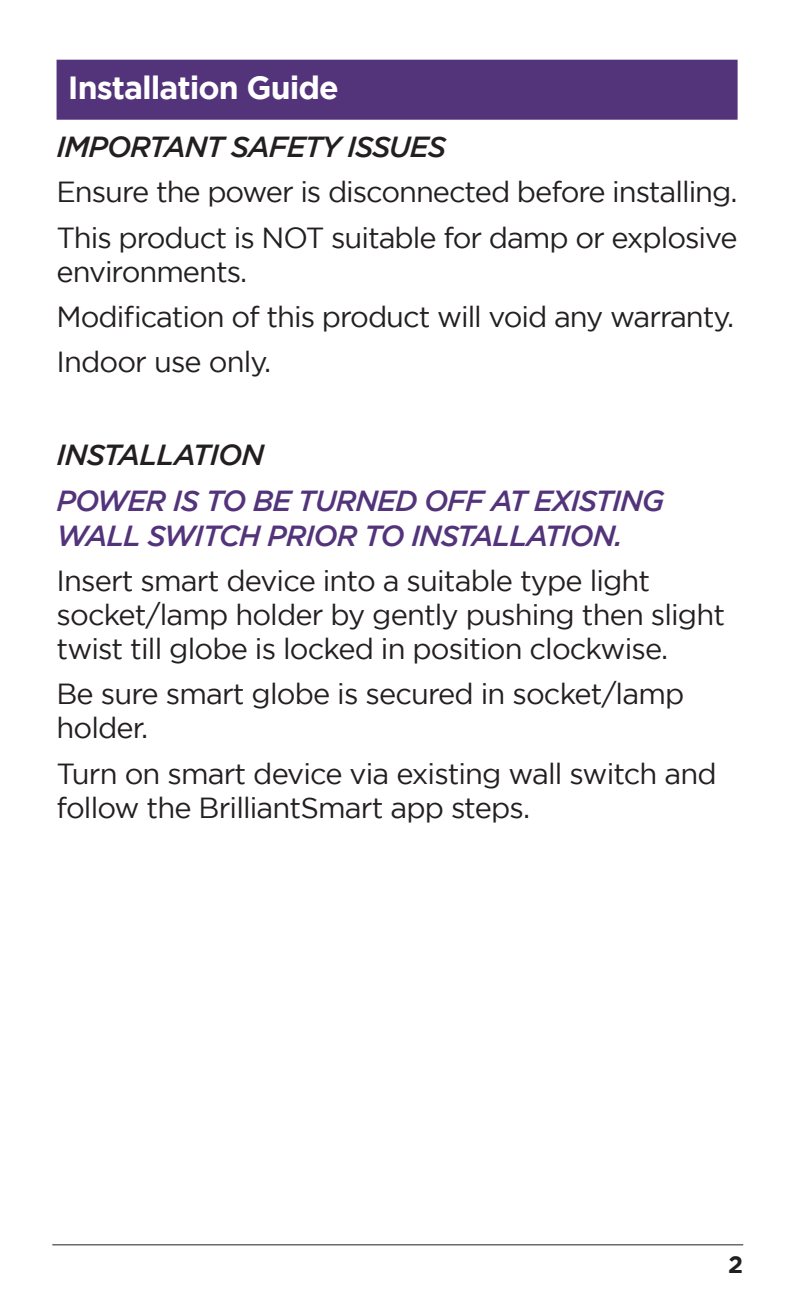
<style>
.page{position:relative;width:796px;height:1305px;background:#fff}
.page>*{position:absolute;margin:0;border:0;box-sizing:border-box;transform-origin:0 0}
.main_head{font:700 32px "Gotham";letter-spacing:-.03em;color:#fff}
.body{font:28.8px/34px "Gotham";letter-spacing:-.03em;color:#231f20}
.indent_right{font:italic 500 28.8px/34.8px "Gotham";letter-spacing:-.04em;color:#53347b}
.heading{font:italic 500 28.8px "Gotham";letter-spacing:-.04em;color:#231f20}
.body-2{font:italic 500 28.8px "Gotham";letter-spacing:-.03em;color:#231f20}
.t1{font:700 24px "Gotham";color:#231f20}
</style>
<div class="page">
<div style="left:57px;top:60px;width:680px;height:60px;background:#53347b"></div>
<hr style="left:52px;top:1244px;width:690px;height:1px;background:#231f20">
<p class="main_head" style="left:68px;top:70px;width:272px">Installation Guide</p>
<p class="heading" style="left:57px;top:130px;width:391px">IMPORTANT SAFETY ISSUES</p>
<p class="body" style="left:57px;top:175px;width:682px">Ensure the power is disconnected before installing.</p>
<p class="body" style="left:57px;top:220px;width:682px">This product is NOT suitable for damp or explosive environments.</p>
<p class="body" style="left:57px;top:299px;width:678px">Modification of this product will void any warranty.</p>
<p class="body" style="left:57px;top:345px;width:216px">Indoor use only.</p>
<p class="body-2" style="left:57px;top:438px;width:209px">INSTALLATION</p>
<p class="indent_right" style="left:57px;top:483px;width:609px">POWER IS TO BE TURNED OFF AT EXISTING<br>WALL SWITCH PRIOR TO INSTALLATION.</p>
<p class="body" style="left:57px;top:563px;width:669px">Insert smart device into a suitable type light socket/lamp holder by gently pushing then slight twist till globe is locked in position clockwise.</p>
<p class="body" style="left:57px;top:676px;width:629px">Be sure smart globe is secured in socket/lamp holder.</p>
<p class="body" style="left:57px;top:756px;width:661px">Turn on smart device via existing wall switch and follow the BrilliantSmart app steps.</p>
<p class="t1" style="left:728px;top:1250px;width:16px">2</p>
</div>
